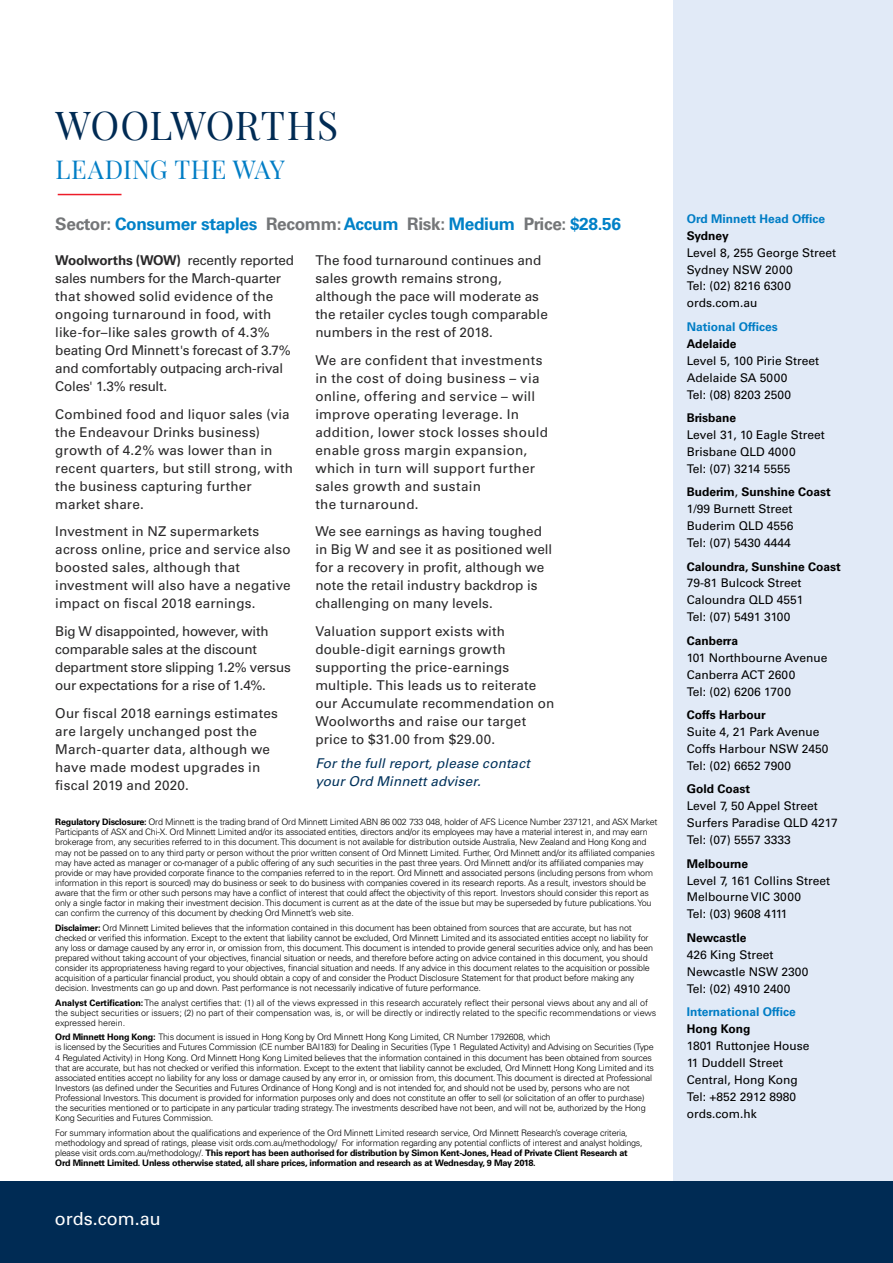
<style>
.page{position:relative;width:893px;height:1263px;background:#fff}
.page>*{position:absolute;margin:0;border:0;box-sizing:border-box;transform-origin:0 0}
.t1{font:39px "Playfair Display";letter-spacing:.005em;color:#002b54}
.t2{font:25.5px "Playfair Display";letter-spacing:.02em;color:#007dc5}
.t3{font:18px "Univers LT Std";color:#fff}
.t4{font:700 17.25px "Univers LT Std";letter-spacing:-.02em;color:#0081c7}
.t5{font:13.5px/18px "Univers LT Std";letter-spacing:.01em;color:#292829}
.t6{font:13.5px/18px "Univers LT Std";letter-spacing:-.01em;color:#292829}
.t7{font:13.5px/18px "Univers LT Std";letter-spacing:-.02em;color:#292829}
.t8{font:italic 13.5px/18px "Univers LT Std";letter-spacing:.01em;color:#00325b}
.t9{font:12px/17px "Univers LT Std";color:#000}
.t10{font:700 12px "Univers LT Std";color:#000}
.t11{font:700 12px "Univers LT Std";color:#007dc5}
.t12{font:300 8.85px/10.1px "Univers LT Std";letter-spacing:-.025em;color:#000}
.s1{color:#747678}
.s2{font-weight:700}
</style>
<div class="page">
<div style="left:673px;top:0;width:220px;height:1208px;background:#e1eaf7"></div>
<div style="left:0;top:1181px;width:893px;height:82px;background:#002b54"></div>
<hr style="left:58px;top:194px;width:64px;height:1px;background:#ed1c29">
<h1 class="t1" style="left:56px;top:101px;width:284px">WOOLWORTHS</h1>
<h2 class="t2" style="left:56px;top:153px;width:231px">LEADING THE WAY</h2>
<h3 class="t4" style="left:55px;top:214px;width:567px"><span class="s1">Sector:</span> Consumer staples <span class="s1">Recomm:</span> Accum <span class="s1">Risk:</span> Medium <span class="s1">Price:</span> $28.56</h3>
<h3 class="t11" style="left:687px;top:211px;width:140px">Ord Minnett Head Office</h3>
<h3 class="t10" style="left:687px;top:228px;width:43px">Sydney</h3>
<h3 class="t9" style="left:687px;top:244px;width:151px">Level 8, 255 George Street<br>Sydney NSW 2000<br>Tel: (02) 8216 6300 ords.com.au</h3>
<h3 class="t11" style="left:687px;top:319px;width:93px">National Offices</h3>
<h3 class="t10" style="left:687px;top:336px;width:51px">Adelaide</h3>
<h3 class="t9" style="left:687px;top:352px;width:134px">Level 5, 100 Pirie Street<br>Adelaide SA 5000<br>Tel: (08) 8203 2500</h3>
<h3 class="t10" style="left:687px;top:411px;width:51px">Brisbane</h3>
<h3 class="t9" style="left:687px;top:426px;width:139px">Level 31, 10 Eagle Street<br>Brisbane QLD 4000<br>Tel: (07) 3214 5555</h3>
<h3 class="t9" style="left:687px;top:484px;width:146px"><span class="s2">Buderim</span>, <span class="s2">Sunshine Coast<br></span>1/99 Burnett Street<br>Buderim QLD 4556<br>Tel: (07) 5430 4444</h3>
<h3 class="t10" style="left:687px;top:559px;width:156px">Caloundra, Sunshine Coast</h3>
<h3 class="t9" style="left:687px;top:575px;width:118px">79-81 Bulcock Street<br>Caloundra QLD 4551<br>Tel: (07) 5491 3100</h3>
<h3 class="t10" style="left:687px;top:633px;width:53px">Canberra</h3>
<h3 class="t9" style="left:687px;top:649px;width:142px">101 Northbourne Avenue<br>Canberra ACT 2600<br>Tel: (02) 6206 1700</h3>
<h3 class="t10" style="left:687px;top:708px;width:81px">Coffs Harbour</h3>
<h3 class="t9" style="left:687px;top:723px;width:143px">Suite 4, 21 Park Avenue<br>Coffs Harbour NSW 2450<br>Tel: (02) 6652 7900</h3>
<h3 class="t10" style="left:687px;top:782px;width:65px">Gold Coast</h3>
<h3 class="t9" style="left:687px;top:797px;width:153px">Level 7, 50 Appel Street<br>Surfers Paradise QLD 4217<br>Tel: (07) 5557 3333</h3>
<h3 class="t10" style="left:687px;top:856px;width:63px">Melbourne</h3>
<h3 class="t9" style="left:687px;top:872px;width:145px">Level 7, 161 Collins Street<br>Melbourne VIC 3000<br>Tel: (03) 9608 4111</h3>
<h3 class="t10" style="left:687px;top:930px;width:61px">Newcastle</h3>
<h3 class="t9" style="left:687px;top:946px;width:123px">426 King Street<br>Newcastle NSW 2300<br>Tel: (02) 4910 2400</h3>
<h3 class="t11" style="left:687px;top:1005px;width:111px">International Office</h3>
<h3 class="t10" style="left:687px;top:1022px;width:65px">Hong Kong</h3>
<h3 class="t9" style="left:687px;top:1037px;width:124px">1801 Ruttonjee House<br>11 Duddell Street<br>Central, Hong Kong<br>Tel: +852 2912 8980 ords.com.hk</h3>
<p class="t6" style="left:55px;top:251px;width:240px"><span class="s2">Woolworths (WOW)</span> recently reported sales numbers for the March-quarter that showed solid evidence of the ongoing turnaround in food, with like-for–like sales growth of 4.3% beating Ord Minnett's forecast of 3.7% and comfortably outpacing arch-rival Coles' 1.3% result.</p>
<h3 class="t5" style="left:55px;top:405px;width:239px">Combined food and liquor sales (via the Endeavour Drinks business) growth of 4.2% was lower than in recent quarters, but still strong, with the business capturing further market share.</h3>
<h3 class="t5" style="left:55px;top:523px;width:237px">Investment in NZ supermarkets across online, price and service also boosted sales, although that investment will also have a negative impact on fiscal 2018 earnings.</h3>
<h3 class="t7" style="left:55px;top:622px;width:237px">Big W disappointed, however, with comparable sales at the discount department store slipping 1.2% versus our expectations for a rise of 1.4%.</h3>
<h3 class="t5" style="left:55px;top:704px;width:224px">Our fiscal 2018 earnings estimates are largely unchanged post the<br>March-quarter data, although we have made modest upgrades in fiscal 2019 and 2020.</h3>
<h3 class="t5" style="left:315px;top:251px;width:234px">The food turnaround continues and sales growth remains strong, although the pace will moderate as the retailer cycles tough comparable numbers in the rest of 2018.</h3>
<p class="t5" style="left:315px;top:351px;width:234px">We are confident that investments in the cost of doing business – via online, offering and service – will improve operating leverage. In addition, lower stock losses should enable gross margin expansion, which in turn will support further sales growth and sustain<br>the turnaround.</p>
<h3 class="t5" style="left:315px;top:523px;width:238px">We see earnings as having toughed in Big W and see it as positioned well for a recovery in profit, although we note the retail industry backdrop is challenging on many levels.</h3>
<h3 class="t5" style="left:315px;top:622px;width:240px">Valuation support exists with double-digit earnings growth supporting the price-earnings multiple. This leads us to reiterate our Accumulate recommendation on<br>Woolworths and raise our target price to $31.00 from $29.00.</h3>
<h3 class="t8" style="left:315px;top:755px;width:216px">For the full report, please contact your Ord Minnett adviser.</h3>
<p class="t12" style="left:55px;top:817px;width:604px"><span class="s2">Regulatory Disclosure:</span> Ord Minnett is the trading brand of Ord Minnett Limited ABN 86 002 733 048, holder of AFS Licence Number 237121, and ASX Market Participants of ASX and Chi-X. Ord Minnett Limited and/or its associated entities, directors and/or its employees may have a material interest in, and may earn brokerage from, any securities referred to in this document. This document is not available for distribution outside Australia, New Zealand and Hong Kong and may not be passed on to any third party or person without the prior written consent of Ord Minnett Limited. Further, Ord Minnett and/or its affiliated companies may have acted as manager or co-manager of a public offering of any such securities in the past three years. Ord Minnett and/or its affiliated companies may provide or may have provided corporate finance to the companies referred to in the report. Ord Minnett and associated persons (including persons from whom information in this report is sourced) may do business or seek to do business with companies covered in its research reports. As a result, investors should be aware that the firm or other such persons may have a conflict of interest that could affect the objectivity of this report. Investors should consider this report as only a single factor in making their investment decision. This document is current as at the date of the issue but may be superseded by future publications. You can confirm the currency of this document by checking Ord Minnett’s web site.</p>
<p class="t12" style="left:55px;top:922px;width:599px"><span class="s2">Disclaimer:</span> Ord Minnett Limited believes that the information contained in this document has been obtained from sources that are accurate, but has not checked or verified this information. Except to the extent that liability cannot be excluded, Ord Minnett Limited and its associated entities accept no liability for any loss or damage caused by any error in, or omission from, this document. This document is intended to provide general securities advice only, and has been prepared without taking account of your objectives, financial situation or needs, and therefore before acting on advice contained in this document, you should consider its appropriateness having regard to your objectives, financial situation and needs. If any advice in this document relates to the acquisition or possible acquisition of a particular financial product, you should obtain a copy of and consider the Product Disclosure Statement for that product before making any decision. Investments can go up and down. Past performance is not necessarily indicative of future performance.</p>
<p class="t12" style="left:55px;top:997px;width:603px"><span class="s2">Analyst Certification:</span> The analyst certifies that: (1) all of the views expressed in this research accurately reflect their personal views about any and all of the subject securities or issuers; (2) no part of their compensation was, is, or will be directly or indirectly related to the specific recommendations or views expressed herein.</p>
<p class="t12" style="left:55px;top:1032px;width:600px"><span class="s2">Ord Minnett Hong Kong:</span> This document is issued in Hong Kong by Ord Minnett Hong Kong Limited, CR Number 1792608, which<br>is licensed by the Securities and Futures Commission (CE number BAI183) for Dealing in Securities (Type 1 Regulated Activity) and Advising on Securities (Type 4 Regulated Activity) in Hong Kong. Ord Minnett Hong Kong Limited believes that the information contained in this document has been obtained from sources that are accurate, but has not checked or verified this information. Except to the extent that liability cannot be excluded, Ord Minnett Hong Kong Limited and its associated entities accept no liability for any loss or damage caused by any error in, or omission from, this document. This document is directed at Professional Investors (as defined under the Securities and Futures Ordinance of Hong Kong) and is not intended for, and should not be used by, persons who are not Professional Investors. This document is provided for information purposes only and does not constitute an offer to sell (or solicitation of an offer to purchase) the securities mentioned or to participate in any particular trading strategy. The investments described have not been, and will not be, authorized by the Hong Kong Securities and Futures Commission.</p>
<p class="t12" style="left:55px;top:1127px;width:589px">For summary information about the qualifications and experience of the Ord Minnett Limited research service, Ord Minnett Research’s coverage criteria, methodology and spread of ratings, please visit ords.com.au/methodology/ For information regarding any potential conflicts of interest and analyst holdings, please visit ords.com.au/methodology/. <span class="s2">This report has been authorised for distribution by Simon Kent-Jones, Head of Private Client Research at Ord Minnett Limited. Unless otherwise stated, all share prices, information and research as at Wednesday, 9 May 2018.</span></p>
<h3 class="t3" style="left:55px;top:1208px;width:108px">ords.com.au</h3>
</div>
